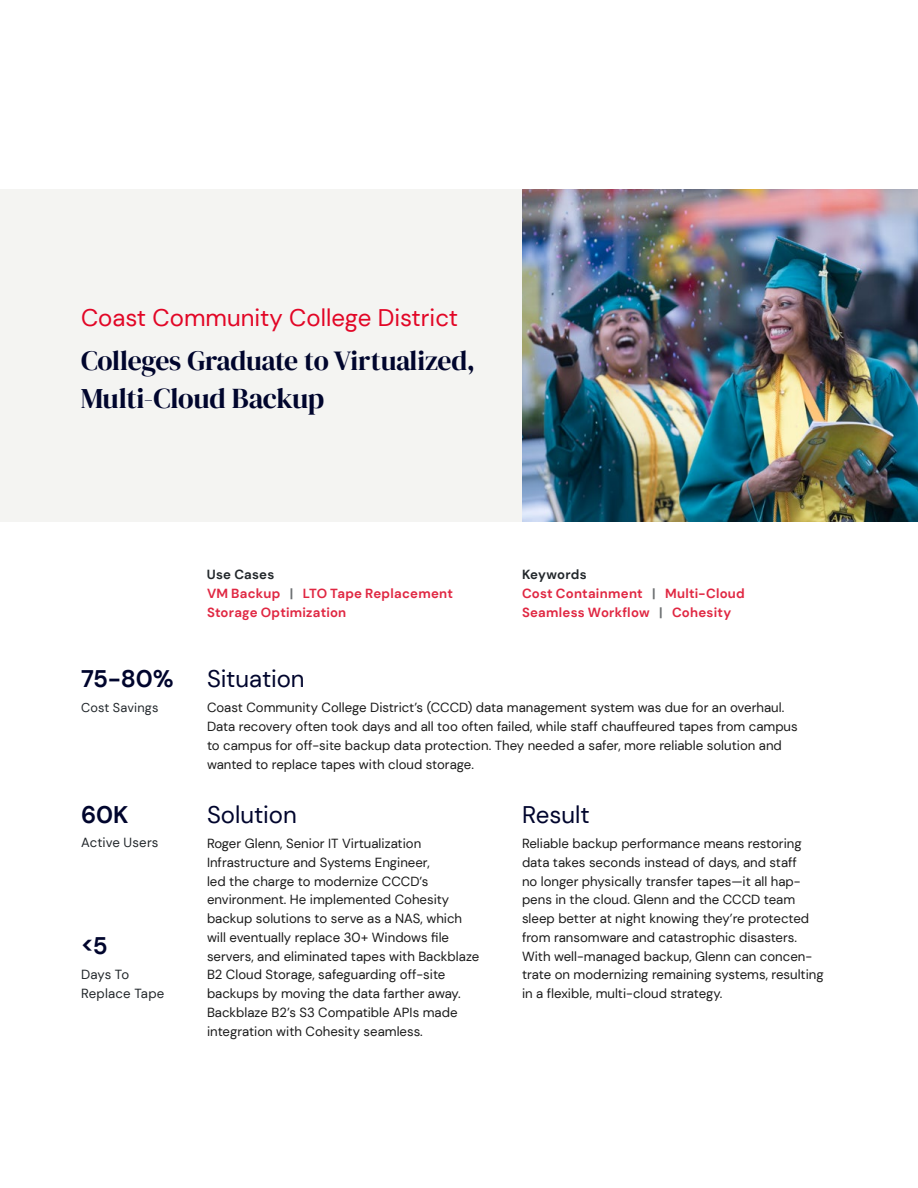
<style>
.page{position:relative;width:918px;height:1188px;background:#fff}
.page>*{position:absolute;margin:0;border:0;box-sizing:border-box;transform-origin:0 0}
.t1{font:28.5px "DM Serif Display";letter-spacing:-.015em;color:#00052d}
.t2{font:27.75px "DM Serif Display";letter-spacing:-.015em;color:#00052d}
.t3{font:24px "DM Sans";color:#e20626}
.t4{font:24px "DM Sans";letter-spacing:-.005em;color:#00052d}
.t5{font:700 24px "DM Sans";color:#00052d}
.t6{font:13.2px/18.8px "DM Sans";color:#1a1a1a}
.t7{font:700 13.2px/18.8px "DM Sans";letter-spacing:.02em;color:#e02742}
.t8{font:13.2px/18.8px "DM Sans";letter-spacing:.01em;color:#22272b}
.t9{font:12.75px "DM Sans";letter-spacing:.015em;color:#22272b}
.s1{color:#22272b}
.s2{color:#6c6f71}
</style>
<div class="page">
<div style="left:0;top:189px;width:918px;height:332px;background:#f4f4f2"></div>
<img style="left:522px;top:189px;width:396px;height:332px">
<h3 class="t3" style="left:81px;top:303px;width:379px">Coast Community College District</h3>
<h2 class="t2" style="left:81px;top:345px;width:396px">Colleges Graduate to Virtualized,</h2>
<h1 class="t1" style="left:81px;top:382px;width:245px">Multi-Cloud Backup</h1>
<p class="t7" style="left:207px;top:565px;width:247px"><span class="s1">Use Cases<br></span>VM Backup <span class="s2">|</span> LTO Tape Replacement<br>Storage Optimization</p>
<p class="t7" style="left:522px;top:565px;width:224px"><span class="s1">Keywords<br></span>Cost Containment <span class="s2">|</span> Multi-Cloud<br>Seamless Workflow <span class="s2">|</span> Cohesity</p>
<h3 class="t5" style="left:81px;top:664px;width:94px">75-80%</h3>
<p class="t9" style="left:81px;top:699px;width:79px">Cost Savings</p>
<h3 class="t5" style="left:81px;top:799px;width:49px">60K</h3>
<p class="t8" style="left:81px;top:833px;width:79px">Active Users</p>
<h3 class="t5" style="left:81px;top:930px;width:28px">&lt;5</h3>
<p class="t8" style="left:81px;top:965px;width:85px">Days To<br>Replace Tape</p>
<h3 class="t4" style="left:207px;top:664px;width:99px">Situation</h3>
<p class="t6" style="left:207px;top:698px;width:592px">Coast Community College District’s (CCCD) data management system was due for an overhaul.<br>Data recovery often took days and all too often failed, while staff chauffeured tapes from campus to campus for off-site backup data protection. They needed a safer, more reliable solution and wanted to replace tapes with cloud storage.</p>
<h3 class="t4" style="left:207px;top:799px;width:91px">Solution</h3>
<p class="t6" style="left:207px;top:834px;width:274px">Roger Glenn, Senior IT Virtualization Infrastructure and Systems Engineer,<br>led the charge to modernize CCCD’s environment. He implemented Cohesity backup solutions to serve as a NAS, which will eventually replace 30+ Windows file servers, and eliminated tapes with Backblaze B2 Cloud Storage, safeguarding off-site backups by moving the data farther away.<br>Backblaze B2’s S3 Compatible APIs made integration with Cohesity seamless.</p>
<h3 class="t4" style="left:522px;top:799px;width:69px">Result</h3>
<p class="t6" style="left:522px;top:834px;width:303px">Reliable backup performance means restoring data takes seconds instead of days, and staff<br>no longer physically transfer tapes—it all hap&shy;pens in the cloud. Glenn and the CCCD team sleep better at night knowing they’re protected from ransomware and catastrophic disasters.<br>With well-managed backup, Glenn can concen&shy;trate on modernizing remaining systems, resulting in a flexible, multi-cloud strategy.</p>
</div>
